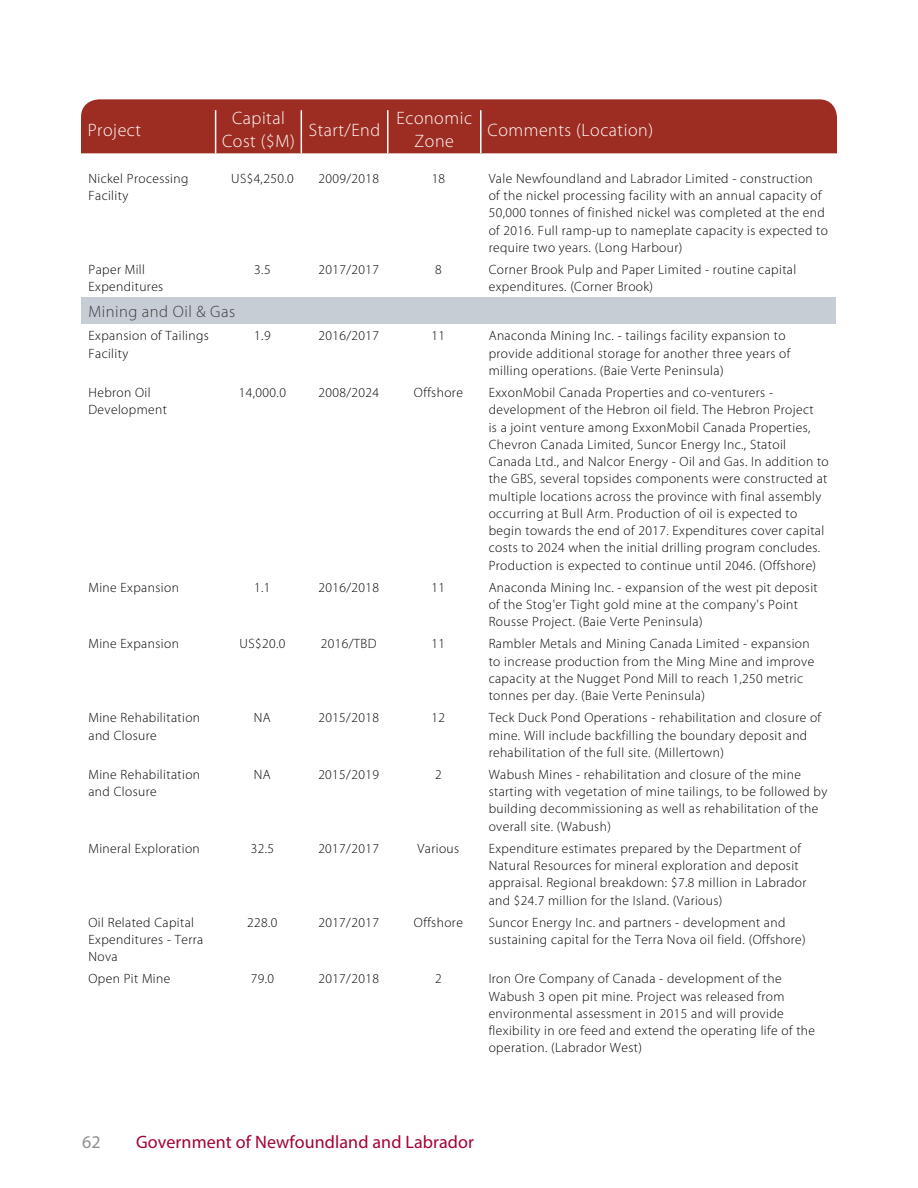
<style>
.page{position:relative;width:918px;height:1188px;background:#fff}
.page>*{position:absolute;margin:0;border:0;box-sizing:border-box;transform-origin:0 0}
.t1{font:300 18px/23.2px "Myriad Pro";letter-spacing:.03em;color:#fff;text-align:center}
.t2{font:18px "Myriad Pro";letter-spacing:.005em;color:#a30234}
.t3{font:18px "Myriad Pro";color:#919195}
.t4{font:300 16.5px "Myriad Pro";letter-spacing:.03em;color:#3e3c3d}
.t5{font:300 13.5px/17.2px "Myriad Pro";letter-spacing:.03em;color:#000}
</style>
<div class="page">
<div style="left:81px;top:297px;width:754px;height:27px;background:#c7cdd4"></div>
<div style="left:81px;top:99px;width:756px;height:54px;background:#9d2d22"></div>
<hr style="left:215px;top:110px;width:1px;height:43px;background:#fff">
<hr style="left:301px;top:110px;width:1px;height:43px;background:#fff">
<hr style="left:387px;top:110px;width:2px;height:43px;background:#fff">
<hr style="left:480px;top:110px;width:2px;height:43px;background:#fff">
<h1 class="t1" style="left:88px;top:118px;width:55px">Project</h1>
<h1 class="t1" style="left:222px;top:106px;width:74px">Capital<br>Cost ($M)</h1>
<h1 class="t1" style="left:309px;top:118px;width:73px">Start/End</h1>
<h1 class="t1" style="left:397px;top:106px;width:77px">Economic<br>Zone</h1>
<h1 class="t1" style="left:488px;top:118px;width:167px">Comments (Location)</h1>
<p class="t5" style="left:88px;top:170px;width:101px">Nickel Processing<br>Facility</p>
<p class="t5" style="left:231px;top:170px;width:64px">US$4,250.0</p>
<p class="t5" style="left:318px;top:170px;width:62px">2009/2018</p>
<p class="t5" style="left:432px;top:170px;width:15px">18</p>
<p class="t5" style="left:489px;top:170px;width:341px">Vale Newfoundland and Labrador Limited - construction<br>of the nickel processing facility with an annual capacity of 50,000 tonnes of finished nickel was completed at the end of 2016. Full ramp-up to nameplate capacity is expected to require two years. (Long Harbour)</p>
<p class="t5" style="left:88px;top:261px;width:76px">Paper Mill<br>Expenditures</p>
<p class="t5" style="left:254px;top:261px;width:18px">3.5</p>
<p class="t5" style="left:318px;top:261px;width:62px">2017/2017</p>
<p class="t5" style="left:435px;top:261px;width:8px">8</p>
<p class="t5" style="left:489px;top:261px;width:309px">Corner Brook Pulp and Paper Limited - routine capital expenditures. (Corner Brook)</p>
<p class="t4" style="left:88px;top:302px;width:148px">Mining and Oil &amp; Gas</p>
<p class="t5" style="left:88px;top:327px;width:122px">Expansion of Tailings<br>Facility</p>
<p class="t5" style="left:254px;top:327px;width:18px">1.9</p>
<p class="t5" style="left:318px;top:327px;width:62px">2016/2017</p>
<p class="t5" style="left:432px;top:327px;width:15px">11</p>
<p class="t5" style="left:489px;top:327px;width:303px">Anaconda Mining Inc. - tailings facility expansion to provide additional storage for another three years of milling operations. (Baie Verte Peninsula)</p>
<p class="t5" style="left:88px;top:384px;width:80px">Hebron Oil<br>Development</p>
<p class="t5" style="left:239px;top:384px;width:49px">14,000.0</p>
<p class="t5" style="left:318px;top:384px;width:62px">2008/2024</p>
<p class="t5" style="left:414px;top:384px;width:50px">Offshore</p>
<p class="t5" style="left:489px;top:384px;width:342px">ExxonMobil Canada Properties and co-venturers - development of the Hebron oil field. The Hebron Project<br>is a joint venture among ExxonMobil Canada Properties, Chevron Canada Limited, Suncor Energy Inc., Statoil Canada Ltd., and Nalcor Energy - Oil and Gas. In addition to the GBS, several topsides components were constructed at multiple locations across the province with final assembly occurring at Bull Arm. Production of oil is expected to begin towards the end of 2017. Expenditures cover capital costs to 2024 when the initial drilling program concludes.<br>Production is expected to continue until 2046. (Offshore)</p>
<p class="t5" style="left:88px;top:579px;width:92px">Mine Expansion</p>
<p class="t5" style="left:254px;top:579px;width:18px">1.1</p>
<p class="t5" style="left:318px;top:579px;width:62px">2016/2018</p>
<p class="t5" style="left:432px;top:579px;width:15px">11</p>
<p class="t5" style="left:489px;top:579px;width:331px">Anaconda Mining Inc. - expansion of the west pit deposit of the Stog'er Tight gold mine at the company's Point<br>Rousse Project. (Baie Verte Peninsula)</p>
<p class="t5" style="left:88px;top:635px;width:92px">Mine Expansion</p>
<p class="t5" style="left:239px;top:635px;width:47px">US$20.0</p>
<p class="t5" style="left:321px;top:635px;width:57px">2016/TBD</p>
<p class="t5" style="left:432px;top:635px;width:15px">11</p>
<p class="t5" style="left:489px;top:635px;width:327px">Rambler Metals and Mining Canada Limited - expansion to increase production from the Ming Mine and improve capacity at the Nugget Pond Mill to reach 1,250 metric tonnes per day. (Baie Verte Peninsula)</p>
<p class="t5" style="left:88px;top:709px;width:113px">Mine Rehabilitation and Closure</p>
<p class="t5" style="left:254px;top:709px;width:18px">NA</p>
<p class="t5" style="left:318px;top:709px;width:62px">2015/2018</p>
<p class="t5" style="left:432px;top:709px;width:15px">12</p>
<p class="t5" style="left:489px;top:709px;width:334px">Teck Duck Pond Operations - rehabilitation and closure of mine. Will include backfilling the boundary deposit and rehabilitation of the full site. (Millertown)</p>
<p class="t5" style="left:88px;top:766px;width:113px">Mine Rehabilitation and Closure</p>
<p class="t5" style="left:254px;top:766px;width:18px">NA</p>
<p class="t5" style="left:318px;top:766px;width:62px">2015/2019</p>
<p class="t5" style="left:435px;top:766px;width:8px">2</p>
<p class="t5" style="left:489px;top:766px;width:340px">Wabush Mines - rehabilitation and closure of the mine starting with vegetation of mine tailings, to be followed by building decommissioning as well as rehabilitation of the overall site. (Wabush)</p>
<p class="t5" style="left:88px;top:840px;width:113px">Mineral Exploration</p>
<p class="t5" style="left:251px;top:840px;width:25px">32.5</p>
<p class="t5" style="left:318px;top:840px;width:62px">2017/2017</p>
<p class="t5" style="left:418px;top:840px;width:43px">Various</p>
<p class="t5" style="left:489px;top:840px;width:319px">Expenditure estimates prepared by the Department of Natural Resources for mineral exploration and deposit appraisal. Regional breakdown: $7.8 million in Labrador and $24.7 million for the Island. (Various)</p>
<p class="t5" style="left:88px;top:913px;width:116px">Oil Related Capital<br>Expenditures - Terra<br>Nova</p>
<p class="t5" style="left:247px;top:913px;width:32px">228.0</p>
<p class="t5" style="left:318px;top:913px;width:62px">2017/2017</p>
<p class="t5" style="left:414px;top:913px;width:50px">Offshore</p>
<p class="t5" style="left:489px;top:913px;width:318px">Suncor Energy Inc. and partners - development and sustaining capital for the Terra Nova oil field. (Offshore)</p>
<p class="t5" style="left:88px;top:970px;width:83px">Open Pit Mine</p>
<p class="t5" style="left:251px;top:970px;width:25px">79.0</p>
<p class="t5" style="left:318px;top:970px;width:62px">2017/2018</p>
<p class="t5" style="left:435px;top:970px;width:8px">2</p>
<p class="t5" style="left:489px;top:970px;width:328px">Iron Ore Company of Canada - development of the Wabush 3 open pit mine. Project was released from environmental assessment in 2015 and will provide flexibility in ore feed and extend the operating life of the operation. (Labrador West)</p>
<h1 class="t3" style="left:82px;top:1130px;width:20px">62</h1>
<h1 class="t2" style="left:136px;top:1130px;width:339px">Government of Newfoundland and Labrador</h1>
</div>
